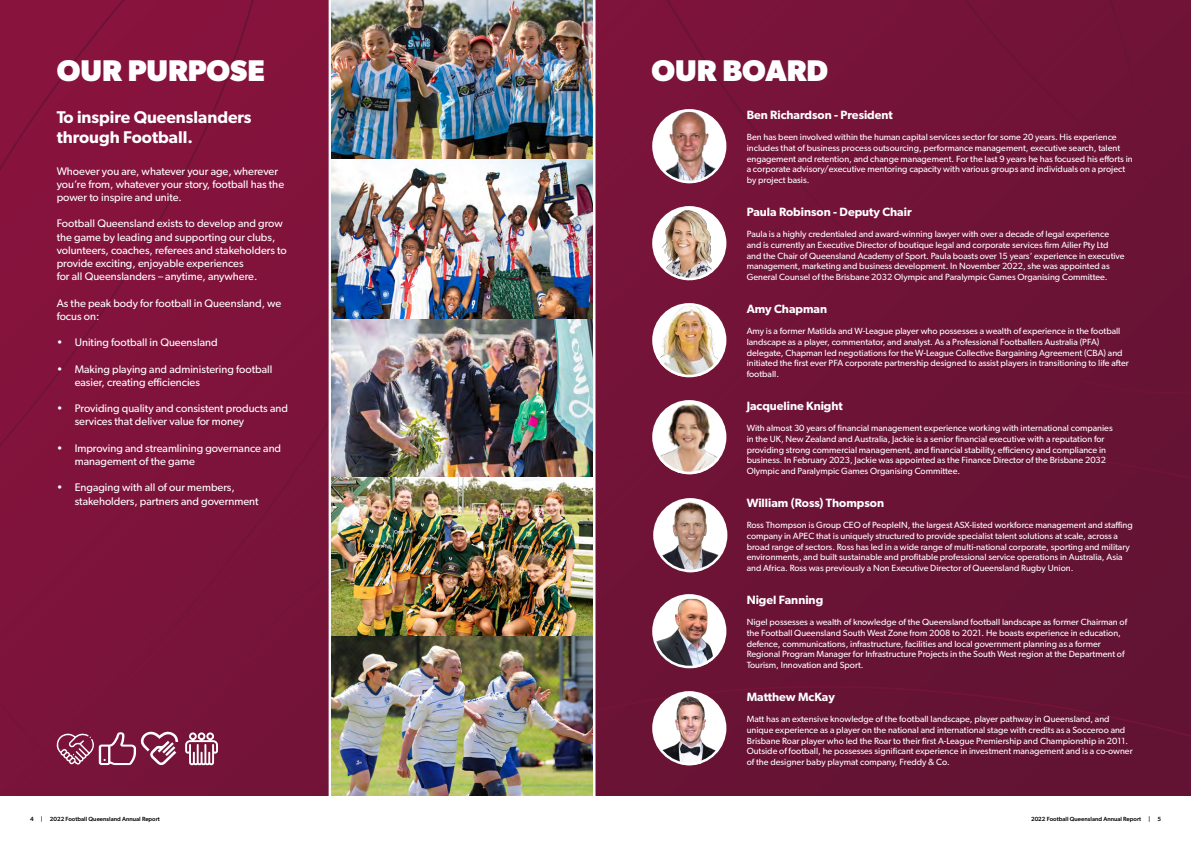
<style>
.page{position:relative;width:1191px;height:842px;background:#fff}
.page>*{position:absolute;margin:0;border:0;box-sizing:border-box;transform-origin:0 0}
.t1{font:700 30px "Gibson";color:#fff}
.t2{font:600 17px/20.4px "Gibson";color:#fff}
.t3{font:600 12px "Gibson";color:#fff}
.t4{font:11px/13.2px "Gibson";color:#fff}
.t5{font:9px/10.8px "Gibson";color:#fff}
.t6{font:500 6px "Gibson";color:#000}
</style>
<div class="page">
<img style="left:0;top:0;width:1191px;height:796px">
<img style="left:331px;top:0;width:261px;height:796px">
<img style="left:652px;top:112px;width:74px;height:71px">
<div style="left:652px;top:109px;width:74px;height:74px;border:3px solid #fff;border-radius:50%"></div>
<svg style="left:56px;top:730px;width:122px;height:36px;background:#934361"></svg>
<svg style="left:162px;top:742px;width:12px;height:11px"></svg>
<svg style="left:165px;top:746px;width:10px;height:10px"></svg>
<svg style="left:185px;top:732px;width:33px;height:34px"></svg>
<img style="left:652px;top:209px;width:74px;height:71px">
<div style="left:652px;top:206px;width:74px;height:74px;border:3px solid #fff;border-radius:50%"></div>
<img style="left:656px;top:304px;width:70px;height:73px">
<div style="left:652px;top:303px;width:74px;height:74px;border:3px solid #fff;border-radius:50%"></div>
<img style="left:652px;top:400px;width:74px;height:74px;border-radius:37px">
<div style="left:652px;top:400px;width:74px;height:74px;border:3px solid #fff;border-radius:50%"></div>
<img style="left:653px;top:501px;width:74px;height:71px">
<div style="left:653px;top:498px;width:74px;height:74px;border:3px solid #fff;border-radius:50%"></div>
<img style="left:652px;top:594px;width:74px;height:74px;border-radius:37px">
<div style="left:652px;top:594px;width:74px;height:74px;border:3px solid #fff;border-radius:50%"></div>
<img style="left:652px;top:691px;width:74px;height:74px;border-radius:37px">
<div style="left:652px;top:691px;width:74px;height:74px;border:3px solid #fff;border-radius:50%"></div>
<h1 class="t1" style="left:57px;top:52px;width:210px">OUR PURPOSE</h1>
<h2 class="t2" style="left:57px;top:106px;width:196px">To inspire Queenslanders through Football.</h2>
<p class="t4" style="left:57px;top:164px;width:229px">Whoever you are, whatever your age, wherever you’re from, whatever your story, football has the power to inspire and unite.</p>
<p class="t4" style="left:57px;top:217px;width:231px">Football Queensland exists to develop and grow the game by leading and supporting our clubs, volunteers, coaches, referees and stakeholders to provide exciting, enjoyable experiences<br>for all Queenslanders – anytime, anywhere.</p>
<p class="t4" style="left:57px;top:296px;width:226px">As the peak body for football in Queensland, we focus on:</p>
<p class="t4" style="left:57px;top:336px;width:162px">• Uniting football in Queensland</p>
<p class="t4" style="left:75px;top:362px;width:199px;text-indent:-18px">• Making playing and administering football easier, creating efficiencies</p>
<p class="t4" style="left:75px;top:402px;width:215px;text-indent:-18px">• Providing quality and consistent products and services that deliver value for money</p>
<p class="t4" style="left:75px;top:441px;width:208px;text-indent:-18px">• Improving and streamlining governance and management of the game</p>
<p class="t4" style="left:75px;top:481px;width:185px;text-indent:-18px">• Engaging with all of our members, stakeholders, partners and government</p>
<h1 class="t1" style="left:651px;top:52px;width:178px">OUR BOARD</h1>
<h3 class="t3" style="left:746px;top:107px;width:148px">Ben Richardson - President</h3>
<p class="t5" style="left:746px;top:131px;width:387px">Ben has been involved within the human capital services sector for some 20 years. His experience includes that of business process outsourcing, performance management, executive search, talent engagement and retention, and change management. For the last 9 years he has focused his efforts in a corporate advisory/executive mentoring capacity with various groups and individuals on a project by project basis.</p>
<h3 class="t3" style="left:746px;top:204px;width:166px">Paula Robinson - Deputy Chair</h3>
<p class="t5" style="left:746px;top:228px;width:379px">Paula is a highly credentialed and award-winning lawyer with over a decade of legal experience and is currently an Executive Director of boutique legal and corporate services firm Ailier Pty Ltd and the Chair of Queensland Academy of Sport. Paula boasts over 15 years’ experience in executive management, marketing and business development. In November 2022, she was appointed as General Counsel of the Brisbane 2032 Olympic and Paralympic Games Organising Committee.</p>
<h3 class="t3" style="left:746px;top:301px;width:82px">Amy Chapman</h3>
<p class="t5" style="left:746px;top:325px;width:383px">Amy is a former Matilda and W-League player who possesses a wealth of experience in the football landscape as a player, commentator, and analyst. As a Professional Footballers Australia (PFA) delegate, Chapman led negotiations for the W-League Collective Bargaining Agreement (CBA) and initiated the first ever PFA corporate partnership designed to assist players in transitioning to life after football.</p>
<h3 class="t3" style="left:746px;top:398px;width:98px">Jacqueline Knight</h3>
<p class="t5" style="left:746px;top:422px;width:367px">With almost 30 years of financial management experience working with international companies in the UK, New Zealand and Australia, Jackie is a senior financial executive with a reputation for providing strong commercial management, and financial stability, efficiency and compliance in business. In February 2023, Jackie was appointed as the Finance Director of the Brisbane 2032<br>Olympic and Paralympic Games Organising Committee.</p>
<h3 class="t3" style="left:746px;top:495px;width:139px">William (Ross) Thompson</h3>
<p class="t5" style="left:746px;top:519px;width:387px">Ross Thompson is Group CEO of PeopleIN, the largest ASX-listed workforce management and staffing company in APEC that is uniquely structured to provide specialist talent solutions at scale, across a broad range of sectors. Ross has led in a wide range of multi-national corporate, sporting and military environments, and built sustainable and profitable professional service operations in Australia, Asia and Africa. Ross was previously a Non Executive Director of Queensland Rugby Union.</p>
<h3 class="t3" style="left:746px;top:592px;width:78px">Nigel Fanning</h3>
<p class="t5" style="left:746px;top:616px;width:382px">Nigel possesses a wealth of knowledge of the Queensland football landscape as former Chairman of the Football Queensland South West Zone from 2008 to 2021. He boasts experience in education, defence, communications, infrastructure, facilities and local government planning as a former Regional Program Manager for Infrastructure Projects in the South West region at the Department of Tourism, Innovation and Sport.</p>
<h3 class="t3" style="left:746px;top:689px;width:90px">Matthew McKay</h3>
<p class="t5" style="left:746px;top:713px;width:387px">Matt has an extensive knowledge of the football landscape, player pathway in Queensland, and unique experience as a player on the national and international stage with credits as a Socceroo and Brisbane Roar player who led the Roar to their first A-League Premiership and Championship in 2011.<br>Outside of football, he possesses significant experience in investment management and is a co-owner of the designer baby playmat company, Freddy &amp; Co.</p>
<p class="t6" style="left:30px;top:815px;width:131px">4 | 2022 Football Queensland Annual Report</p>
<p class="t6" style="left:1031px;top:815px;width:131px">2022 Football Queensland Annual Report | 5</p>
</div>
